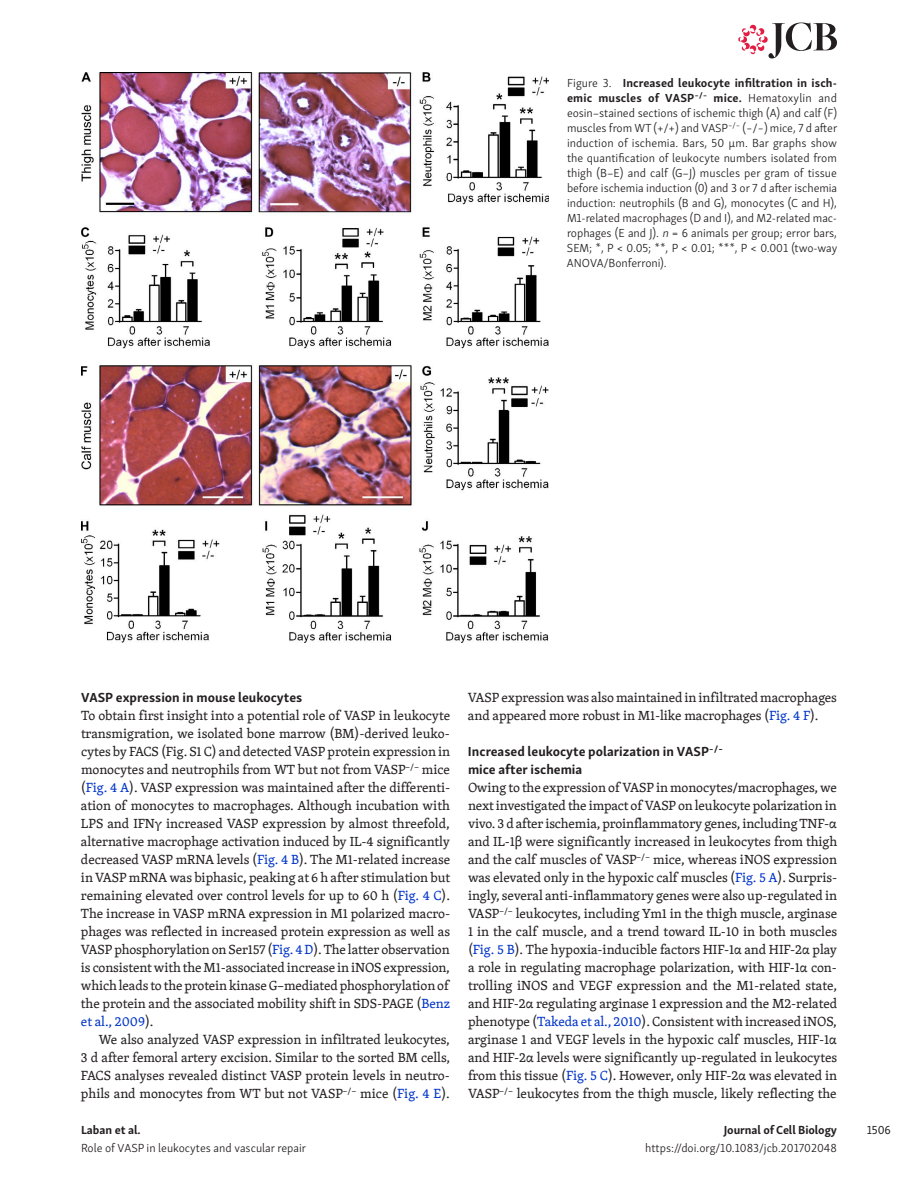
<style>
.page{position:relative;width:918px;height:1188px;background:#fff}
.page>*{position:absolute;margin:0;border:0;box-sizing:border-box;transform-origin:0 0}
.t1{font:13.5px/18px "Skolar PE";letter-spacing:-.005em;color:#231f20;text-align:justify}
.t2{font:700 13.5px/18px "Skolar Sans PE";color:#231f20}
.t3{font:300 12px/15px "Skolar Sans PE";color:#231f20;text-align:justify}
.t4{font:700 12px "Skolar Sans PE";letter-spacing:-.005em;color:#231f20}
.t5{font:12px "Skolar Sans PE";color:#231f20}
.s1{font-weight:700}
.s2{font-style:italic}
.s3{color:#0034c9}
</style>
<div class="page">
<svg style="left:738px;top:23px;width:99px;height:35px"></svg>
<img style="left:81px;top:72px;width:468px;height:570px">
<p class="t3" style="left:567px;top:75px;width:272px">Figure 3. <span class="s1">Increased leukocyte infiltration in isch&shy;emic muscles of VASP</span><sup>−/−</sup> <span class="s1">mice.</span> Hematoxylin and eosin–stained sections of ischemic thigh (A) and calf (F) muscles from WT (+/+) and VASP<sup>−/−</sup> (−/−) mice, 7 d after induction of ischemia. Bars, 50 µm. Bar graphs show the quantification of leukocyte numbers isolated from thigh (B–E) and calf (G–J) muscles per gram of tissue before ischemia induction (0) and 3 or 7 d after ischemia induction: neutrophils (B and G), monocytes (C and H), M1-related macrophages (D and I), and M2-related mac&shy;rophages (E and J). <span class="s2">n</span> = 6 animals per group; error bars, SEM; *, P &lt; 0.05; **, P &lt; 0.01; ***, P &lt; 0.001 (two-way ANOVA/Bonferroni).</p>
<p class="t2" style="left:81px;top:687px;width:223px">VASP expression in mouse leukocytes</p>
<p class="t1" style="left:81px;top:706px;width:371px">To obtain first insight into a potential role of VASP in leukocyte transmigration, we isolated bone marrow (BM)-derived leuko&shy;cytes by FACS (Fig. S1 C) and detected VASP protein expression in monocytes and neutrophils from WT but not from VASP<sup>−/−</sup> mice (<span class="s3">Fig. 4 A</span>). VASP expression was maintained after the differenti&shy;ation of monocytes to macrophages. Although incubation with LPS and IFNγ increased VASP expression by almost threefold, alternative macrophage activation induced by IL-4 significantly decreased VASP mRNA levels (<span class="s3">Fig. 4 B</span>). The M1-related increase in VASP mRNA was biphasic, peaking at 6 h after stimulation but remaining elevated over control levels for up to 60 h (<span class="s3">Fig. 4 C</span>).<br>The increase in VASP mRNA expression in M1 polarized macro&shy;phages was reflected in increased protein expression as well as VASP phosphorylation on Ser157 (<span class="s3">Fig. 4 D</span>). The latter observation is consistent with the M1-associated increase in iNOS expression, which leads to the protein kinase G–mediated phosphorylation of the protein and the associated mobility shift in SDS-PAGE (<span class="s3">Benz et al., 2009</span>).</p>
<p class="t1" style="left:81px;top:1030px;width:371px;text-indent:18px">We also analyzed VASP expression in infiltrated leukocytes, 3 d after femoral artery excision. Similar to the sorted BM cells, FACS analyses revealed distinct VASP protein levels in neutro&shy;phils and monocytes from WT but not VASP<sup>−/−</sup> mice (<span class="s3">Fig. 4 E</span>).</p>
<p class="t4" style="left:81px;top:1120px;width:61px">Laban et al.</p>
<p class="t3" style="left:81px;top:1140px;width:227px">Role of VASP in leukocytes and vascular repair</p>
<p class="t1" style="left:468px;top:688px;width:371px">VASP expression was also maintained in infiltrated macrophages and appeared more robust in M1-like macrophages (<span class="s3">Fig. 4 F</span>).</p>
<p class="t2" style="left:468px;top:741px;width:257px">Increased leukocyte polarization in VASP<sup>−/− </sup>mice after ischemia</p>
<p class="t1" style="left:468px;top:778px;width:371px">Owing to the expression of VASP in monocytes/macrophages, we next investigated the impact of VASP on leukocyte polarization in vivo. 3 d after ischemia, proinflammatory genes, including TNF-α and IL-1β were significantly increased in leukocytes from thigh and the calf muscles of VASP<sup>−/−</sup> mice, whereas iNOS expression was elevated only in the hypoxic calf muscles (<span class="s3">Fig. 5 A</span>). Surpris&shy;ingly, several anti-inflammatory genes were also up-regulated in VASP<sup>−/−</sup> leukocytes, including Ym1 in the thigh muscle, arginase 1 in the calf muscle, and a trend toward IL-10 in both muscles (<span class="s3">Fig. 5 B</span>). The hypoxia-inducible factors HIF-1α and HIF-2α play a role in regulating macrophage polarization, with HIF-1α con&shy;trolling iNOS and VEGF expression and the M1-related state, and HIF-2α regulating arginase 1 expression and the M2-related phenotype (<span class="s3">Takeda et al., 2010</span>). Consistent with increased iNOS, arginase 1 and VEGF levels in the hypoxic calf muscles, HIF-1α and HIF-2α levels were significantly up-regulated in leukocytes from this tissue (<span class="s3">Fig. 5 C</span>). However, only HIF-2α was elevated in VASP<sup>−/−</sup> leukocytes from the thigh muscle, likely reflecting the</p>
<p class="t4" style="left:724px;top:1120px;width:115px">Journal of Cell Biology</p>
<p class="t3" style="left:645px;top:1140px;width:193px">https://doi.org/10.1083/jcb.201702048</p>
<p class="t5" style="left:867px;top:1121px;width:26px">1506</p>
</div>
